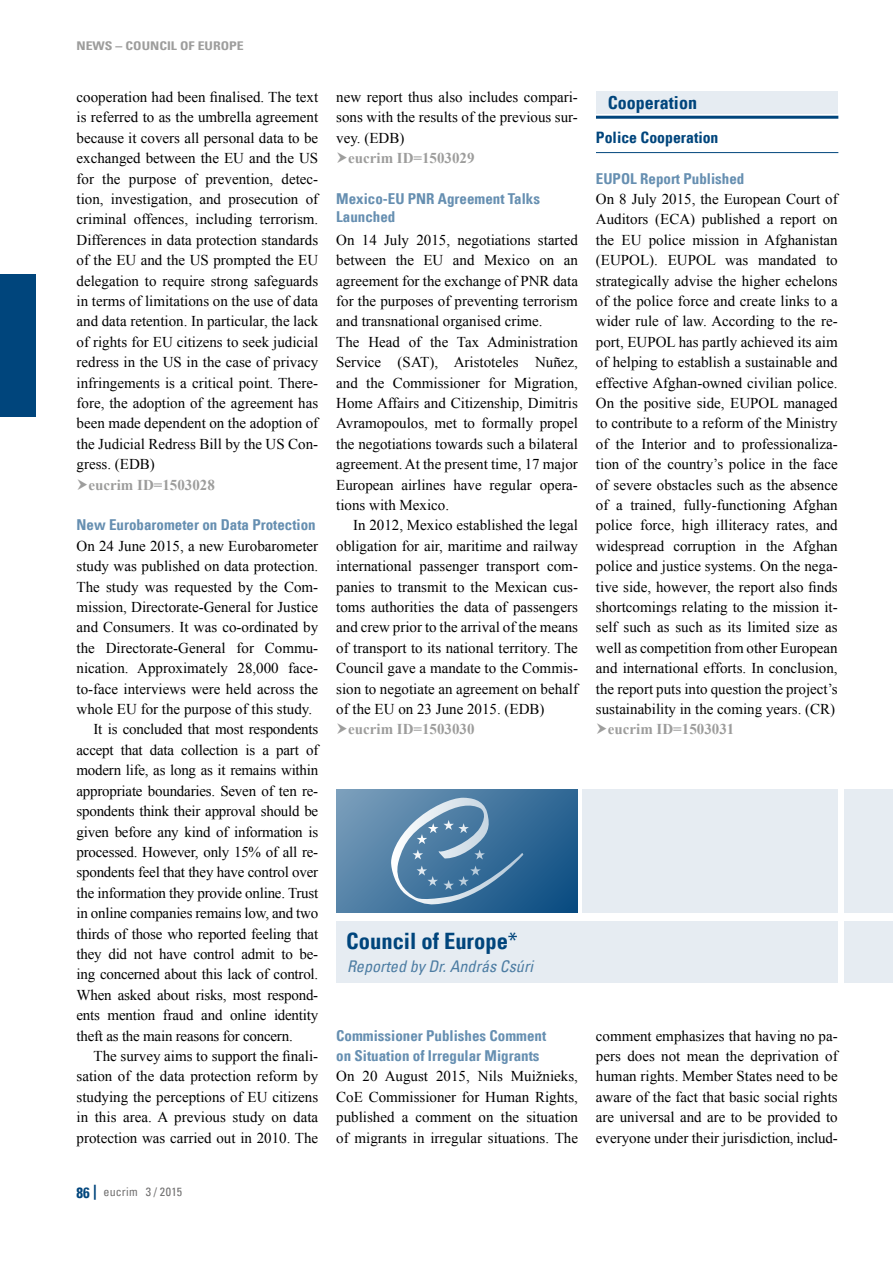
<style>
.page{position:relative;width:893px;height:1263px;background:#fff}
.page>*{position:absolute;margin:0;border:0;box-sizing:border-box;transform-origin:0 0}
.t1{font:700 condensed 22.5px "Univers LT";color:#00457c}
.t2{font:700 condensed 18px "Univers LT";color:#00457c}
.t3{font:italic condensed 16.05px "Univers LT";color:#4d7da3}
.t4{font:700 condensed 15.75px "Univers LT";color:#00457c}
.t5{font:15px/20.4px "Times New Roman";color:#000;text-align:justify}
.t6{font:700 condensed 15px/18px "Univers LT";color:#668fb1}
.t7{font:700 15px "Times New Roman";color:#9d9d9c}
.t8{font:700 condensed 12px "Univers LT";color:#9d9d9c;scale:1.15 1}
.t9{font:condensed 12px "Univers LT";letter-spacing:.02em;color:#706f6f}
.s1{font-weight:700;font-size:15px;color:#00457c}
.s2{font-weight:400}
</style>
<div class="page">
<div style="left:0;top:274px;width:36px;height:143px;background:#00457c"></div>
<div style="left:596px;top:91px;width:242px;height:23px;background:#e6ecf2"></div>
<hr style="left:596px;top:116px;width:242px;height:3px;background:#00457c">
<hr style="left:596px;top:152px;width:242px;height:1px;background:#00457c">
<div style="left:844px;top:790px;width:49px;height:123px;background:#e6ecf2"></div>
<div style="left:844px;top:921px;width:49px;height:61px;background:#e6ecf2"></div>
<div style="left:336px;top:921px;width:502px;height:61px;background:#e6ecf2"></div>
<div style="left:583px;top:790px;width:255px;height:123px;background:#e6ecf2"></div>
<svg style="left:336px;top:790px;width:242px;height:122px;background:#42759e"></svg>
<svg style="left:391px;top:798px;width:132px;height:107px;background:#5e89ac"></svg>
<p class="t8" style="left:77px;top:38px;width:146px">NEWS – Council of Europe</p>
<p class="t5" style="left:77px;top:87px;width:243px">cooperation had been finalised. The text is referred to as the umbrella agreement because it covers all personal data to be exchanged between the EU and the US for the purpose of prevention, detec&shy;tion, investigation, and prosecution of criminal offences, including terrorism.<br>Differences in data protection standards of the EU and the US prompted the EU delegation to require strong safeguards in terms of limitations on the use of data and data retention. In particular, the lack of rights for EU citizens to seek judicial redress in the US in the case of privacy infringements is a critical point. There&shy;fore, the adoption of the agreement has been made dependent on the adoption of the Judicial Redress Bill by the US Con&shy;gress. (EDB)</p>
<p class="t7" style="left:88px;top:474px;width:128px">eucrim ID=1503028</p>
<p class="t6" style="left:77px;top:516px;width:241px">New Eurobarometer on Data Protection</p>
<p class="t5" style="left:77px;top:535px;width:243px">On 24 June 2015, a new Eurobarometer</p>
<p class="t5" style="left:77px;top:556px;width:243px">study was published on data protection.</p>
<p class="t5" style="left:77px;top:576px;width:243px">The study was requested by the Com-</p>
<p class="t5" style="left:77px;top:597px;width:243px">mission, Directorate-General for Justice</p>
<p class="t5" style="left:77px;top:617px;width:243px">and Consumers. It was co-ordinated by</p>
<p class="t5" style="left:77px;top:637px;width:243px">the Directorate-General for Commu-</p>
<p class="t5" style="left:77px;top:658px;width:243px">nication. Approximately 28,000 face-</p>
<p class="t5" style="left:77px;top:678px;width:243px">to-face interviews were held across the</p>
<p class="t5" style="left:77px;top:699px;width:237px">whole EU for the purpose of this study.</p>
<p class="t5" style="left:94px;top:719px;width:226px">It is concluded that most respondents</p>
<p class="t5" style="left:77px;top:739px;width:243px">accept that data collection is a part of</p>
<p class="t5" style="left:77px;top:760px;width:243px">modern life, as long as it remains within</p>
<p class="t5" style="left:77px;top:780px;width:243px">appropriate boundaries. Seven of ten re-</p>
<p class="t5" style="left:77px;top:801px;width:243px">spondents think their approval should be</p>
<p class="t5" style="left:77px;top:821px;width:243px">given before any kind of information is</p>
<p class="t5" style="left:77px;top:841px;width:243px">processed. However, only 15% of all re-</p>
<p class="t5" style="left:77px;top:862px;width:243px">spondents feel that they have control over</p>
<p class="t5" style="left:77px;top:882px;width:243px">the information they provide online. Trust</p>
<p class="t5" style="left:77px;top:903px;width:243px">in online companies remains low, and two</p>
<p class="t5" style="left:77px;top:923px;width:243px">thirds of those who reported feeling that</p>
<p class="t5" style="left:77px;top:943px;width:243px">they did not have control admit to be-</p>
<p class="t5" style="left:77px;top:964px;width:243px">ing concerned about this lack of control.</p>
<p class="t5" style="left:77px;top:984px;width:243px">When asked about risks, most respond-</p>
<p class="t5" style="left:77px;top:1005px;width:243px">ents mention fraud and online identity</p>
<p class="t5" style="left:77px;top:1025px;width:218px">theft as the main reasons for concern.</p>
<p class="t5" style="left:94px;top:1045px;width:226px">The survey aims to support the finali-</p>
<p class="t5" style="left:77px;top:1066px;width:243px">sation of the data protection reform by</p>
<p class="t5" style="left:77px;top:1086px;width:243px">studying the perceptions of EU citizens</p>
<p class="t5" style="left:77px;top:1107px;width:243px">in this area. A previous study on data</p>
<p class="t5" style="left:77px;top:1127px;width:243px">protection was carried out in 2010. The</p>
<p class="t9" style="left:77px;top:1184px;width:107px"><span class="s1">86 |</span> eucrim 3 / 2015</p>
<p class="t5" style="left:336px;top:87px;width:243px">new report thus also includes compari&shy;sons with the results of the previous sur&shy;vey. (EDB)</p>
<p class="t7" style="left:348px;top:148px;width:128px">eucrim ID=1503029</p>
<p class="t6" style="left:336px;top:190px;width:205px">Mexico-EU PNR Agreement Talks<br>Launched</p>
<p class="t5" style="left:336px;top:229px;width:243px;text-align:left">On 14 July 2015, negotiations started between the EU and Mexico on an agreement for the exchange of PNR data for the purposes of preventing terrorism and transnational organised crime.<br>The Head of the Tax Administration Service (SAT), Aristoteles Nuñez, and the Commissioner for Migration, Home Affairs and Citizenship, Dimitris Avramopoulos, met to formally propel the negotiations towards such a bilateral agreement. At the present time, 17 major European airlines have regular opera&shy;tions with Mexico.</p>
<p class="t5" style="left:336px;top:515px;width:243px;text-indent:17px">In 2012, Mexico established the legal obligation for air, maritime and railway international passenger transport com&shy;panies to transmit to the Mexican cus&shy;toms authorities the data of passengers and crew prior to the arrival of the means of transport to its national territory. The Council gave a mandate to the Commis&shy;sion to negotiate an agreement on behalf of the EU on 23 June 2015. (EDB)</p>
<p class="t7" style="left:348px;top:719px;width:128px">eucrim ID=1503030</p>
<h1 class="t1" style="left:346px;top:927px;width:173px">Council of Europe<span class="s2">*</span></h1>
<p class="t3" style="left:347px;top:956px;width:187px">Reported by Dr. András Csúri</p>
<p class="t6" style="left:336px;top:1025px;width:211px;line-height:20.4px">Commissioner Publishes Comment on Situation of Irregular Migrants</p>
<p class="t5" style="left:336px;top:1066px;width:243px">On 20 August 2015, Nils Muižnieks, CoE Commissioner for Human Rights, published a comment on the situation of migrants in irregular situations. The</p>
<p class="t2" style="left:608px;top:91px;width:91px">Cooperation</p>
<p class="t4" style="left:596px;top:128px;width:124px">Police Cooperation</p>
<p class="t6" style="left:596px;top:169px;width:150px">EUPOL Report Published</p>
<p class="t5" style="left:596px;top:189px;width:243px">On 8 July 2015, the European Court of Auditors (ECA) published a report on the EU police mission in Afghanistan (EUPOL). EUPOL was mandated to strategically advise the higher echelons of the police force and create links to a wider rule of law. According to the re&shy;port, EUPOL has partly achieved its aim of helping to establish a sustainable and effective Afghan-owned civilian police.<br>On the positive side, EUPOL managed to contribute to a reform of the Ministry of the Interior and to professionaliza&shy;tion of the country’s police in the face of severe obstacles such as the absence of a trained, fully-functioning Afghan police force, high illiteracy rates, and widespread corruption in the Afghan police and justice systems. On the nega&shy;tive side, however, the report also finds shortcomings relating to the mission it&shy;self such as such as its limited size as well as competition from other European and international efforts. In conclusion, the report puts into question the project’s sustainability in the coming years. (CR)</p>
<p class="t7" style="left:608px;top:719px;width:128px">eucrim ID=1503031</p>
<p class="t5" style="left:596px;top:1025px;width:243px">comment emphasizes that having no pa&shy;pers does not mean the deprivation of human rights. Member States need to be aware of the fact that basic social rights are universal and are to be provided to everyone under their jurisdiction, includ-</p>
</div>
